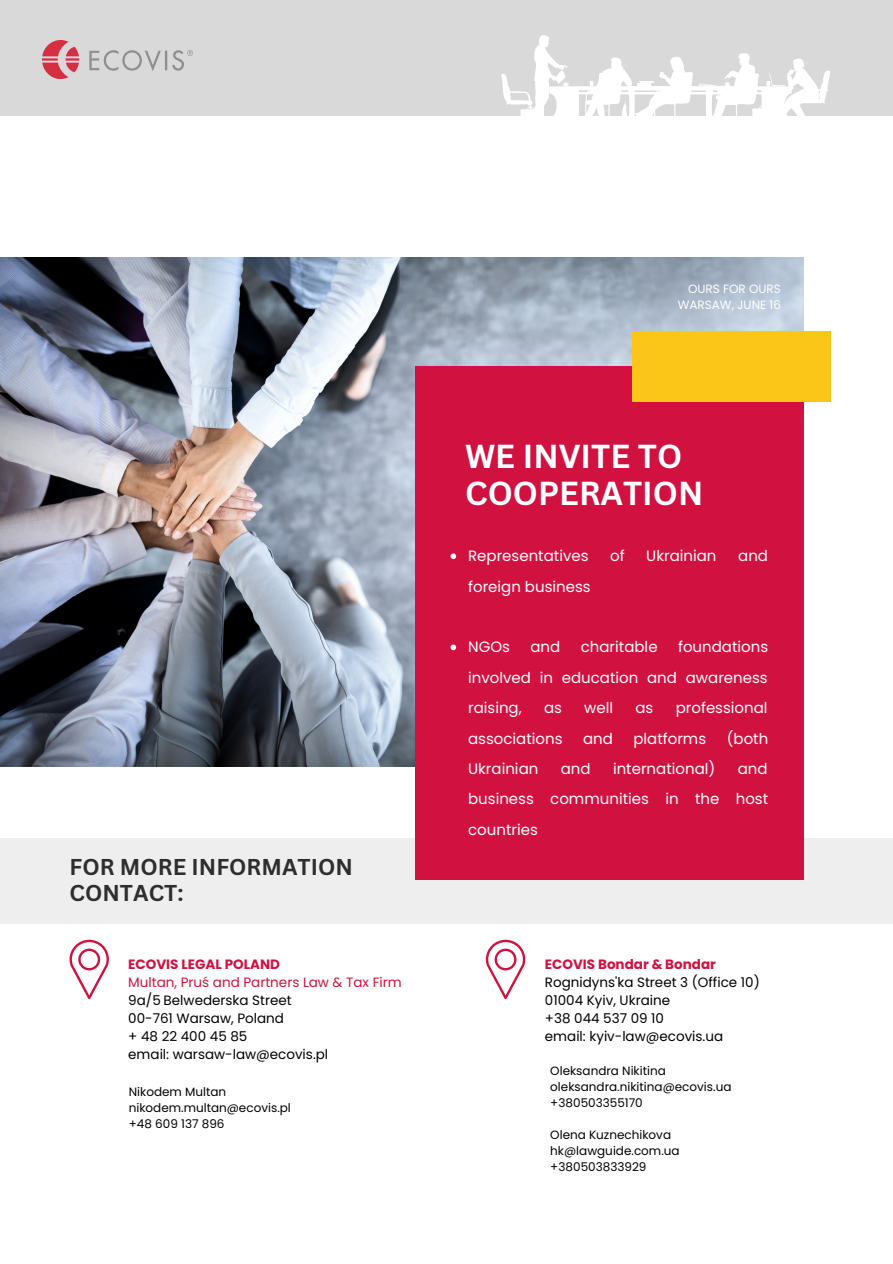
<style>
.page{position:relative;width:893px;height:1264px;background:#fff}
.page>*{position:absolute;margin:0;border:0;box-sizing:border-box;transform-origin:0 0}
.t1{font:700 32.4px/37.5px "Canva Sans";color:#fff}
.t2{font:700 22.35px/25.8px "Canva Sans";color:#2e2e2e}
.t3{font:15px/30.3px "Poppins";color:#fff;text-align:justify}
.t4{font:13.5px "Poppins";color:#000}
.t5{font:700 13.5px "Poppins";color:#d11241}
.t6{font:13.5px "Poppins";color:#d11241}
.t7{font:12px "Poppins";color:#000}
.t8{font:12px "Poppins";color:#fff}
</style>
<div class="page">
<div style="left:0;top:0;width:892px;height:115px;background:#d9d9d9"></div>
<div style="left:0;top:838px;width:892px;height:85px;background:#eee"></div>
<img style="left:0;top:257px;width:803px;height:509px">
<div style="left:415px;top:366px;width:388px;height:514px;background:#d11241"></div>
<div style="left:632px;top:331px;width:198px;height:70px;background:#fcc618"></div>
<svg style="left:501px;top:35px;width:329px;height:81px"></svg>
<svg style="left:69px;top:939px;width:40px;height:60px"></svg>
<svg style="left:486px;top:939px;width:39px;height:60px"></svg>
<img style="left:43px;top:41px;width:149px;height:37px">
<svg style="left:450px;top:553px;width:6px;height:6px"></svg>
<svg style="left:450px;top:644px;width:6px;height:6px"></svg>
<p class="t2" style="left:69px;top:853px;width:285px">FOR MORE INFORMATION<br>CONTACT:</p>
<p class="t5" style="left:128px;top:954px;width:153px">ECOVIS LEGAL POLAND</p>
<p class="t6" style="left:128px;top:972px;width:275px">Multan, Pruś and Partners Law &amp; Tax Firm</p>
<p class="t4" style="left:128px;top:990px;width:165px">9a/5 Belwederska Street</p>
<p class="t4" style="left:128px;top:1008px;width:157px">00-761 Warsaw, Poland</p>
<p class="t4" style="left:128px;top:1026px;width:121px">+ 48 22 400 45 85</p>
<p class="t4" style="left:128px;top:1044px;width:201px">email: warsaw-law@ecovis.pl</p>
<p class="t7" style="left:129px;top:1083px;width:99px">Nikodem Multan</p>
<p class="t7" style="left:129px;top:1099px;width:164px">nikodem.multan@ecovis.pl</p>
<p class="t7" style="left:129px;top:1115px;width:97px">+48 609 137 896</p>
<p class="t8" style="left:688px;top:281px;width:94px">OURS FOR OURS</p>
<p class="t8" style="left:677px;top:297px;width:105px">WARSAW, JUNE 16</p>
<p class="t1" style="left:465px;top:436px;width:240px">WE INVITE TO<br>COOPERATION</p>
<p class="t3" style="left:468px;top:541px;width:122px">Representatives</p>
<p class="t3" style="left:610px;top:541px;width:16px">of</p>
<p class="t3" style="left:646px;top:541px;width:72px">Ukrainian</p>
<p class="t3" style="left:738px;top:541px;width:31px">and</p>
<p class="t3" style="left:468px;top:571px;width:124px">foreign business</p>
<p class="t3" style="left:468px;top:632px;width:301px;text-indent:210px">foundations involved in education and awareness raising,</p>
<p class="t3" style="left:468px;top:632px;width:43px">NGOs</p>
<p class="t3" style="left:530px;top:632px;width:31px">and</p>
<p class="t3" style="left:580px;top:632px;width:78px">charitable</p>
<p class="t3" style="left:544px;top:692px;width:19px">as</p>
<p class="t3" style="left:584px;top:692px;width:30px">well</p>
<p class="t3" style="left:635px;top:692px;width:19px">as</p>
<p class="t3" style="left:675px;top:692px;width:93px">professional</p>
<p class="t3" style="left:468px;top:723px;width:96px">associations</p>
<p class="t3" style="left:583px;top:723px;width:31px">and</p>
<p class="t3" style="left:633px;top:723px;width:74px">platforms</p>
<p class="t3" style="left:726px;top:723px;width:43px">(both</p>
<p class="t3" style="left:468px;top:753px;width:72px">Ukrainian</p>
<p class="t3" style="left:560px;top:753px;width:31px">and</p>
<p class="t3" style="left:613px;top:753px;width:104px">international)</p>
<p class="t3" style="left:468px;top:753px;width:301px;text-indent:269px">and business communities in the host countries</p>
<p class="t5" style="left:545px;top:954px;width:172px">ECOVIS Bondar &amp; Bondar</p>
<p class="t4" style="left:545px;top:972px;width:216px">Rognidyns'ka Street 3 (Office 10)</p>
<p class="t4" style="left:545px;top:990px;width:127px">01004 Kyiv, Ukraine</p>
<p class="t4" style="left:545px;top:1008px;width:121px">+38 044 537 09 10</p>
<p class="t4" style="left:545px;top:1026px;width:180px">email: kyiv-law@ecovis.ua</p>
<p class="t7" style="left:550px;top:1062px;width:117px">Oleksandra Nikitina</p>
<p class="t7" style="left:550px;top:1078px;width:183px">oleksandra.nikitina@ecovis.ua</p>
<p class="t7" style="left:550px;top:1094px;width:94px">+380503355170</p>
<p class="t7" style="left:550px;top:1126px;width:122px">Olena Kuznechikova</p>
<p class="t7" style="left:550px;top:1142px;width:131px">hk@lawguide.com.ua</p>
<p class="t7" style="left:550px;top:1158px;width:98px">+380503833929</p>
</div>
